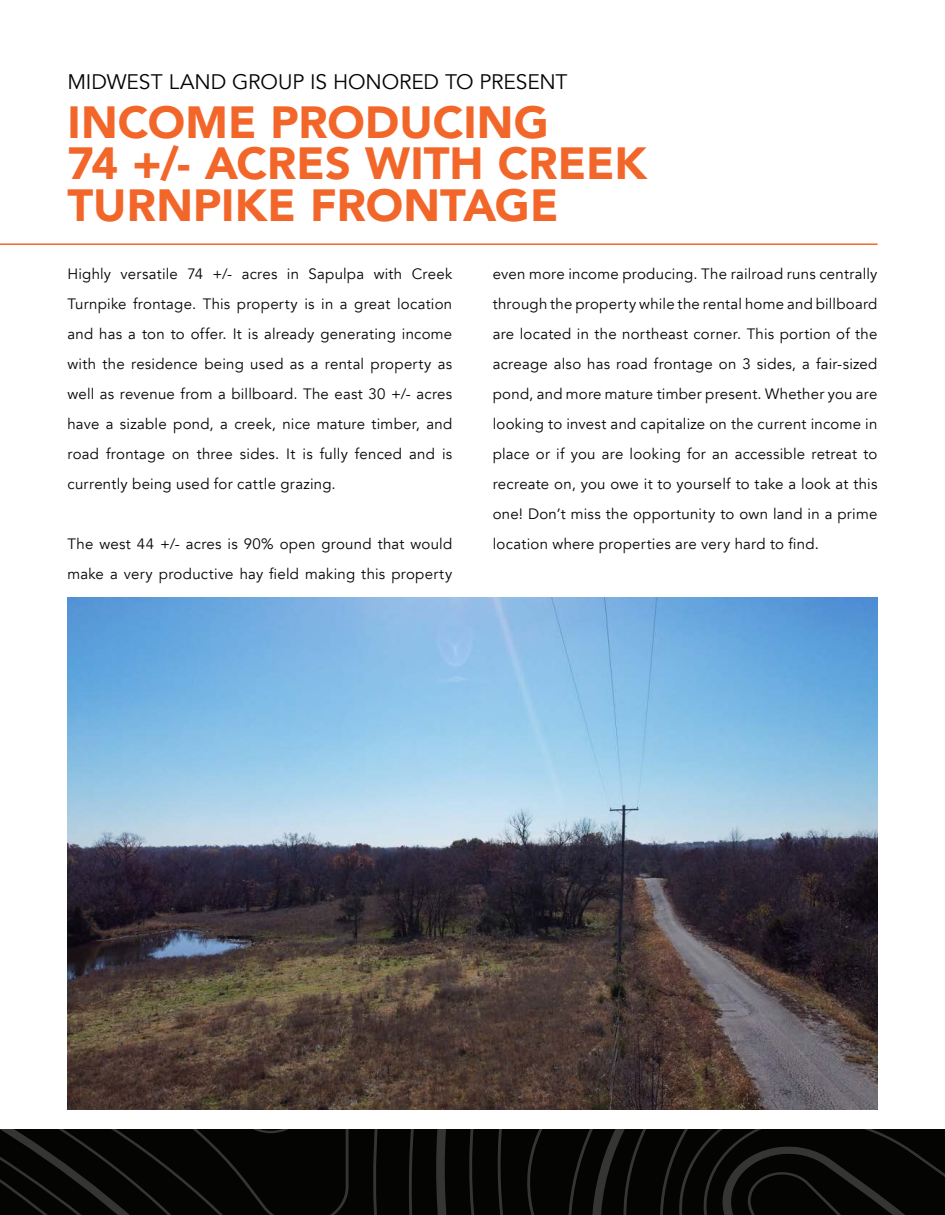
<style>
.page{position:relative;width:945px;height:1215px;background:#fff}
.page>*{position:absolute;margin:0;border:0;box-sizing:border-box;transform-origin:0 0}
.t1{font:900 45px/41.5px "Avenir";color:#f2662a}
.t2{font:21px "Avenir";letter-spacing:-.005em;color:#040503}
.t3{font:15px/30px "Avenir";letter-spacing:.015em;color:#040503;text-align:justify}
</style>
<div class="page">
<hr style="left:0;top:243px;width:878px;height:2px;background:#f2662a">
<svg style="left:0;top:1130px;width:945px;height:85px;background:#090a08"></svg>
<img style="left:68px;top:598px;width:810px;height:511px">
<p class="t2" style="left:68px;top:69px;width:502px">MIDWEST LAND GROUP IS HONORED TO PRESENT</p>
<p class="t1" style="left:68px;top:100px;width:483px">INCOME PRODUCING</p>
<p class="t1" style="left:68px;top:142px;width:581px">74 +/- ACRES WITH CREEK<br>TURNPIKE FRONTAGE</p>
<p class="t3" style="left:68px;top:259px;width:386px">Highly versatile 74 +/- acres in Sapulpa with Creek Turnpike frontage. This property is in a great location and has a ton to offer. It is already generating income with the residence being used as a rental property as well as revenue from a billboard. The east 30 +/- acres have a sizable pond, a creek, nice mature timber, and road frontage on three sides. It is fully fenced and is currently being used for cattle grazing.</p>
<p class="t3" style="left:68px;top:529px;width:386px">The west 44 +/- acres is 90% open ground that would make a very productive hay field making this property</p>
<p class="t3" style="left:493px;top:259px;width:386px">even more income producing. The railroad runs centrally through the property while the rental home and billboard are located in the northeast corner. This portion of the acreage also has road frontage on 3 sides, a fair-sized pond, and more mature timber present. Whether you are looking to invest and capitalize on the current income in place or if you are looking for an accessible retreat to recreate on, you owe it to yourself to take a look at this one! Don’t miss the opportunity to own land in a prime location where properties are very hard to find.</p>
</div>
